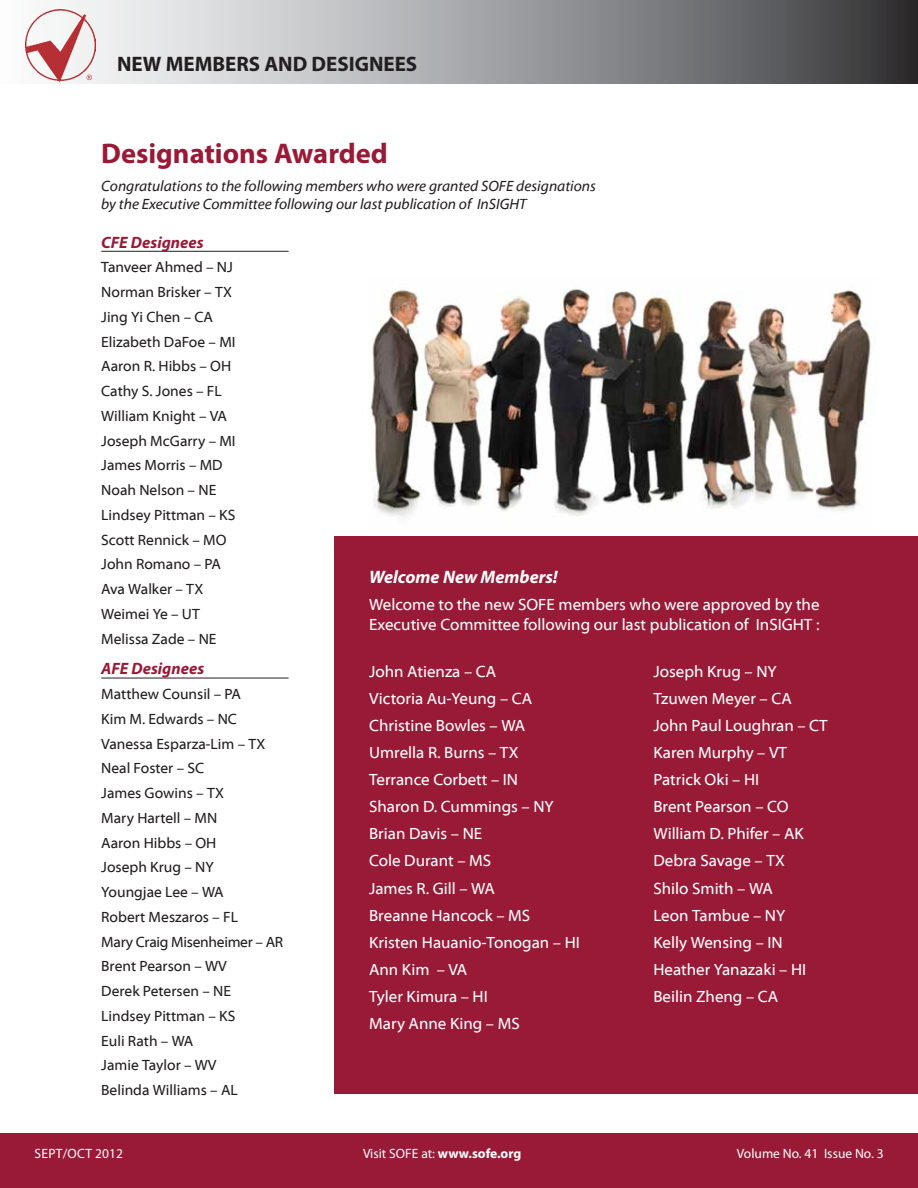
<style>
.page{position:relative;width:918px;height:1188px;background:#fff}
.page>*{position:absolute;margin:0;border:0;box-sizing:border-box;transform-origin:0 0}
.t1{font:700 28.5px "Myriad Pro";color:#991a37}
.t2{font:700 21px "Myriad Pro";color:#231f20}
.t3{font:italic 700 18px "Myriad Pro";color:#fff}
.t4{font:italic 700 16.5px "Myriad Pro";color:#991a37}
.t5{font:16.35px/27.2px "Myriad Web Pro";color:#fff}
.t6{font:15px/24.8px "Myriad Web Pro";color:#231f20}
.t7{font:italic 15px/18px "Myriad Web Pro";color:#231f20}
.t8{font:13.5px "Myriad Pro";color:#fff}
.t9{font:13.5px "Myriad Pro";letter-spacing:.02em;color:#fff}
.s1{font-weight:700}
</style>
<div class="page">
<svg style="left:25px;top:0;width:893px;height:84px;background:#9a9b9d"></svg>
<img style="left:26px;top:10px;width:70px;height:71px">
<svg style="left:87px;top:75px;width:5px;height:5px"></svg>
<div style="left:0;top:1134px;width:918px;height:54px;background:#991a37"></div>
<img style="left:370px;top:289px;width:502px;height:228px">
<div style="left:335px;top:536px;width:583px;height:558px;background:#991a37"></div>
<hr style="left:101px;top:251px;width:188px;height:1px;background:#231f20">
<hr style="left:101px;top:678px;width:188px;height:1px;background:#231f20">
<p class="t2" style="left:117px;top:50px;width:302px">NEW MEMBERS AND DESIGNEES</p>
<h1 class="t1" style="left:101px;top:135px;width:288px">Designations Awarded</h1>
<p class="t7" style="left:101px;top:177px;width:496px">Congratulations to the following members who were granted SOFE designations by the Executive Committee following our last publication of InSIGHT</p>
<p class="t4" style="left:101px;top:231px;width:104px">CFE Designees</p>
<p class="t6" style="left:101px;top:255px;width:136px">Tanveer Ahmed – NJ<br>Norman Brisker – TX<br>Jing Yi Chen – CA<br>Elizabeth DaFoe – MI<br>Aaron R. Hibbs – OH<br>Cathy S. Jones – FL<br>William Knight – VA<br>Joseph McGarry – MI<br>James Morris – MD<br>Noah Nelson – NE<br>Lindsey Pittman – KS<br>Scott Rennick – MO<br>John Romano – PA<br>Ava Walker – TX<br>Weimei Ye – UT<br>Melissa Zade – NE</p>
<p class="t4" style="left:101px;top:658px;width:105px">AFE Designees</p>
<p class="t6" style="left:101px;top:682px;width:184px">Matthew Counsil – PA<br>Kim M. Edwards – NC<br>Vanessa Esparza-Lim – TX<br>Neal Foster – SC<br>James Gowins – TX<br>Mary Hartell – MN<br>Aaron Hibbs – OH<br>Joseph Krug – NY<br>Youngjae Lee – WA<br>Robert Meszaros – FL<br>Mary Craig Misenheimer – AR<br>Brent Pearson – WV<br>Derek Petersen – NE<br>Lindsey Pittman – KS<br>Euli Rath – WA<br>Jamie Taylor – WV<br>Belinda Williams – AL</p>
<p class="t3" style="left:369px;top:565px;width:190px">Welcome New Members!</p>
<p class="t5" style="left:369px;top:595px;width:452px;line-height:19.6px">Welcome to the new SOFE members who were approved by the<br>Executive Committee following our last publication of InSIGHT :</p>
<p class="t5" style="left:369px;top:658px;width:212px">John Atienza – CA<br>Victoria Au-Yeung – CA<br>Christine Bowles – WA<br>Umrella R. Burns – TX<br>Terrance Corbett – IN<br>Sharon D. Cummings – NY<br>Brian Davis – NE<br>Cole Durant – MS<br>James R. Gill – WA<br>Breanne Hancock – MS<br>Kristen Hauanio-Tonogan – HI<br>Ann Kim – VA<br>Tyler Kimura – HI<br>Mary Anne King – MS</p>
<p class="t5" style="left:653px;top:658px;width:176px">Joseph Krug – NY<br>Tzuwen Meyer – CA<br>John Paul Loughran – CT<br>Karen Murphy – VT<br>Patrick Oki – HI<br>Brent Pearson – CO<br>William D. Phifer – AK<br>Debra Savage – TX<br>Shilo Smith – WA<br>Leon Tambue – NY<br>Kelly Wensing – IN<br>Heather Yanazaki – HI<br>Beilin Zheng – CA</p>
<p class="t9" style="left:35px;top:1145px;width:90px">SEPT/OCT 2012</p>
<p class="t8" style="left:363px;top:1145px;width:160px">Visit SOFE at: <span class="s1">www.sofe.org</span></p>
<p class="t8" style="left:737px;top:1145px;width:148px">Volume No. 41 Issue No. 3</p>
</div>
